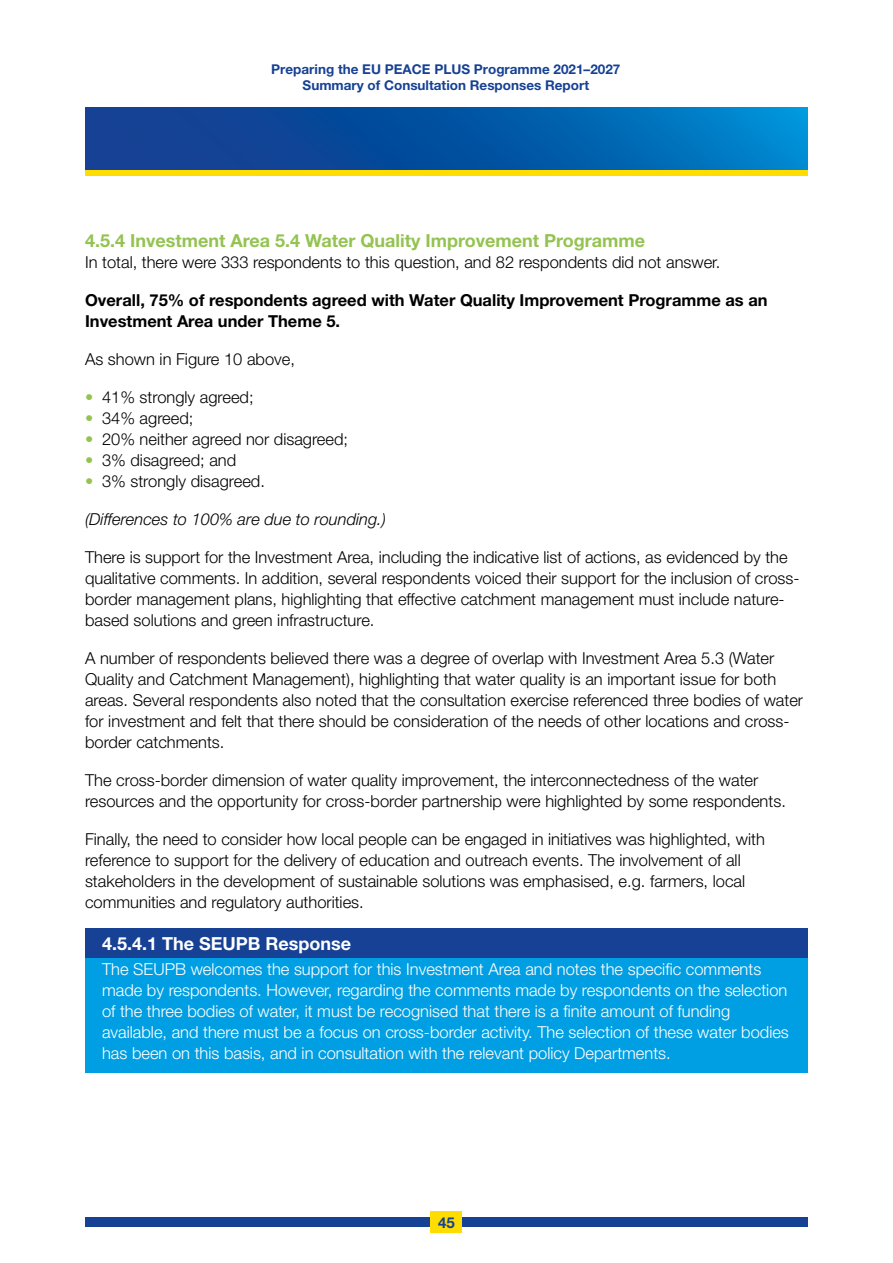
<style>
.page{position:relative;width:893px;height:1263px;background:#fff}
.page>*{position:absolute;margin:0;border:0;box-sizing:border-box;transform-origin:0 0}
.H3_Theme_5_Subhead{font:700 18px "Helvetica Neue LT Std";color:#94c351}
.P_SEUPB_Response_Hea{font:700 18px "Helvetica Neue LT Std";color:#fff}
.P_Body_text_11_14{font:300 16.5px/21px "Helvetica Neue LT Std";color:#000}
.P_SEUPB_Response_Bod{font:300 16.5px/21px "Helvetica Neue LT Std";color:#fff}
.P_Bullets{font:300 16.5px "Helvetica Neue LT Std";color:#000}
.P_Body_text_11_14-2{font:700 16.5px/21px "Helvetica Neue LT Std";color:#000}
.P_Body_text_11_14-3{font:italic 300 16.5px "Helvetica Neue LT Std";color:#000}
.t1{font:700 15px "Helvetica Neue LT Std";color:#164194}
.t2{font:700 13.5px/16.2px "Helvetica Neue LT Std";color:#164194;text-align:center}
.s1{font-weight:700;color:#94c351}
</style>
<div class="page">
<svg style="left:85px;top:169px;width:723px;height:6px;background:#d5c61b"></svg>
<svg style="left:85px;top:107px;width:723px;height:62px;background:#0659a7"></svg>
<div style="left:85px;top:1217px;width:723px;height:10px;background:#164194"></div>
<div style="left:430px;top:1212px;width:32px;height:21px;background:#fd0"></div>
<div style="left:85px;top:929px;width:723px;height:39px;background:#164194"></div>
<div style="left:85px;top:958px;width:723px;height:115px;background:#009fe3"></div>
<p class="t2" style="left:271px;top:61px;width:351px">Preparing the EU PEACE PLUS Programme 2021–2027<br>Summary of Consultation Responses Report</p>
<p class="H3_Theme_5_Subhead" style="left:85px;top:229px;width:561px">4.5.4 Investment Area 5.4 Water Quality Improvement Programme</p>
<p class="P_Body_text_11_14" style="left:85px;top:251px;width:637px">In total, there were 333 respondents to this question, and 82 respondents did not answer.</p>
<p class="P_Body_text_11_14-2" style="left:85px;top:289px;width:684px">Overall, 75% of respondents agreed with Water Quality Improvement Programme as an<br>Investment Area under Theme 5.</p>
<p class="P_Body_text_11_14" style="left:85px;top:348px;width:211px">As shown in Figure 10 above,</p>
<p class="P_Bullets" style="left:85px;top:387px;width:170px"><span class="s1">•</span> 41% strongly agreed;</p>
<p class="P_Bullets" style="left:85px;top:408px;width:110px"><span class="s1">•</span> 34% agreed;</p>
<p class="P_Bullets" style="left:85px;top:429px;width:265px"><span class="s1">•</span> 20% neither agreed nor disagreed;</p>
<p class="P_Bullets" style="left:85px;top:450px;width:153px"><span class="s1">•</span> 3% disagreed; and</p>
<p class="P_Bullets" style="left:85px;top:471px;width:181px"><span class="s1">•</span> 3% strongly disagreed.</p>
<p class="P_Body_text_11_14-3" style="left:85px;top:509px;width:303px">(Differences to 100% are due to rounding.)</p>
<p class="P_Body_text_11_14" style="left:85px;top:546px;width:716px">There is support for the Investment Area, including the indicative list of actions, as evidenced by the qualitative comments. In addition, several respondents voiced their support for the inclusion of cross&shy;border management plans, highlighting that effective catchment management must include nature&shy;based solutions and green infrastructure.</p>
<p class="P_Body_text_11_14" style="left:85px;top:647px;width:720px">A number of respondents believed there was a degree of overlap with Investment Area 5.3 (Water Quality and Catchment Management), highlighting that water quality is an important issue for both areas. Several respondents also noted that the consultation exercise referenced three bodies of water for investment and felt that there should be consideration of the needs of other locations and cross&shy;border catchments.</p>
<p class="P_Body_text_11_14" style="left:85px;top:769px;width:702px">The cross-border dimension of water quality improvement, the interconnectedness of the water resources and the opportunity for cross-border partnership were highlighted by some respondents.</p>
<p class="P_Body_text_11_14" style="left:85px;top:828px;width:681px">Finally, the need to consider how local people can be engaged in initiatives was highlighted, with reference to support for the delivery of education and outreach events. The involvement of all stakeholders in the development of sustainable solutions was emphasised, e.g. farmers, local communities and regulatory authorities.</p>
<p class="P_SEUPB_Response_Hea" style="left:102px;top:932px;width:251px">4.5.4.1 The SEUPB Response</p>
<p class="P_SEUPB_Response_Bod" style="left:102px;top:959px;width:688px">The SEUPB welcomes the support for this Investment Area and notes the specific comments made by respondents. However, regarding the comments made by respondents on the selection of the three bodies of water, it must be recognised that there is a finite amount of funding available, and there must be a focus on cross-border activity. The selection of these water bodies has been on this basis, and in consultation with the relevant policy Departments.</p>
<p class="t1" style="left:438px;top:1213px;width:18px">45</p>
</div>
